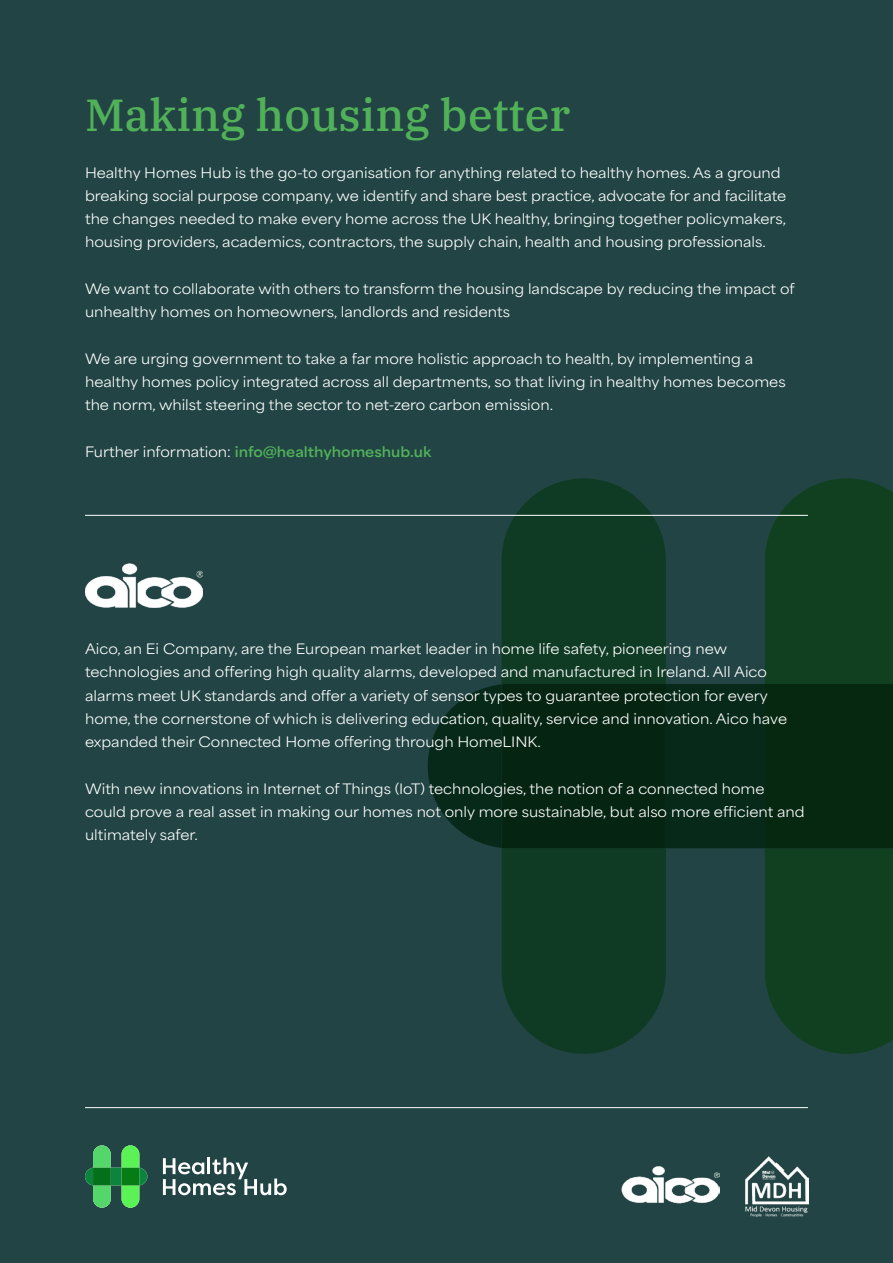
<style>
.page{position:relative;width:893px;height:1263px;background:#244}
.page>*{position:absolute;margin:0;border:0;box-sizing:border-box;transform-origin:0 0}
.t1{font:500 45px "IBM Plex Serif";color:#51b159}
.t2{font:13.5px/23.2px "Area Normal";color:#fff;scale:1.09 1}
.t3{font:700 13.5px "Area Normal";color:#51b159;scale:1.09 1}
.s1{font-weight:400;color:#fff}
</style>
<div class="page">
<svg style="left:428px;top:684px;width:337px;height:164px;background:#092b1e"></svg>
<svg style="left:502px;top:478px;width:164px;height:576px;background:#0d3520"></svg>
<svg style="left:765px;top:478px;width:128px;height:576px;background:#0d391c"></svg>
<svg style="left:85px;top:1145px;width:63px;height:63px"></svg>
<svg style="left:163px;top:1158px;width:124px;height:37px"></svg>
<img style="left:745px;top:1157px;width:63px;height:60px">
<img style="left:621px;top:1166px;width:98px;height:38px">
<img style="left:85px;top:563px;width:118px;height:44px">
<hr style="left:85px;top:515px;width:723px;height:1px;background:#fff">
<hr style="left:85px;top:1107px;width:723px;height:1px;background:#fff">
<h1 class="t1" style="left:85px;top:80px;width:487px">Making housing better</h1>
<p class="t2" style="left:85px;top:159px;width:645px">Healthy Homes Hub is the go-to organisation for anything related to healthy homes. As a ground breaking social purpose company, we identify and share best practice, advocate for and facilitate the changes needed to make every home across the UK healthy, bringing together policymakers, housing providers, academics, contractors, the supply chain, health and housing professionals.</p>
<p class="t2" style="left:85px;top:275px;width:652px">We want to collaborate with others to transform the housing landscape by reducing the impact of unhealthy homes on homeowners, landlords and residents</p>
<p class="t2" style="left:85px;top:345px;width:644px">We are urging government to take a far more holistic approach to health, by implementing a healthy homes policy integrated across all departments, so that living in healthy homes becomes the norm, whilst steering the sector to net-zero carbon emission.</p>
<p class="t3" style="left:85px;top:439px;width:319px"><span class="s1">Further information:</span> info@healthyhomeshub.uk</p>
<p class="t2" style="left:85px;top:636px;width:646px">Aico, an Ei Company, are the European market leader in home life safety, pioneering new technologies and offering high quality alarms, developed and manufactured in Ireland. All Aico alarms meet UK standards and offer a variety of sensor types to guarantee protection for every home, the cornerstone of which is delivering education, quality, service and innovation. Aico have expanded their Connected Home offering through HomeLINK.</p>
<p class="t2" style="left:85px;top:775px;width:662px">With new innovations in Internet of Things (IoT) technologies, the notion of a connected home could prove a real asset in making our homes not only more sustainable, but also more efficient and ultimately safer.</p>
</div>
